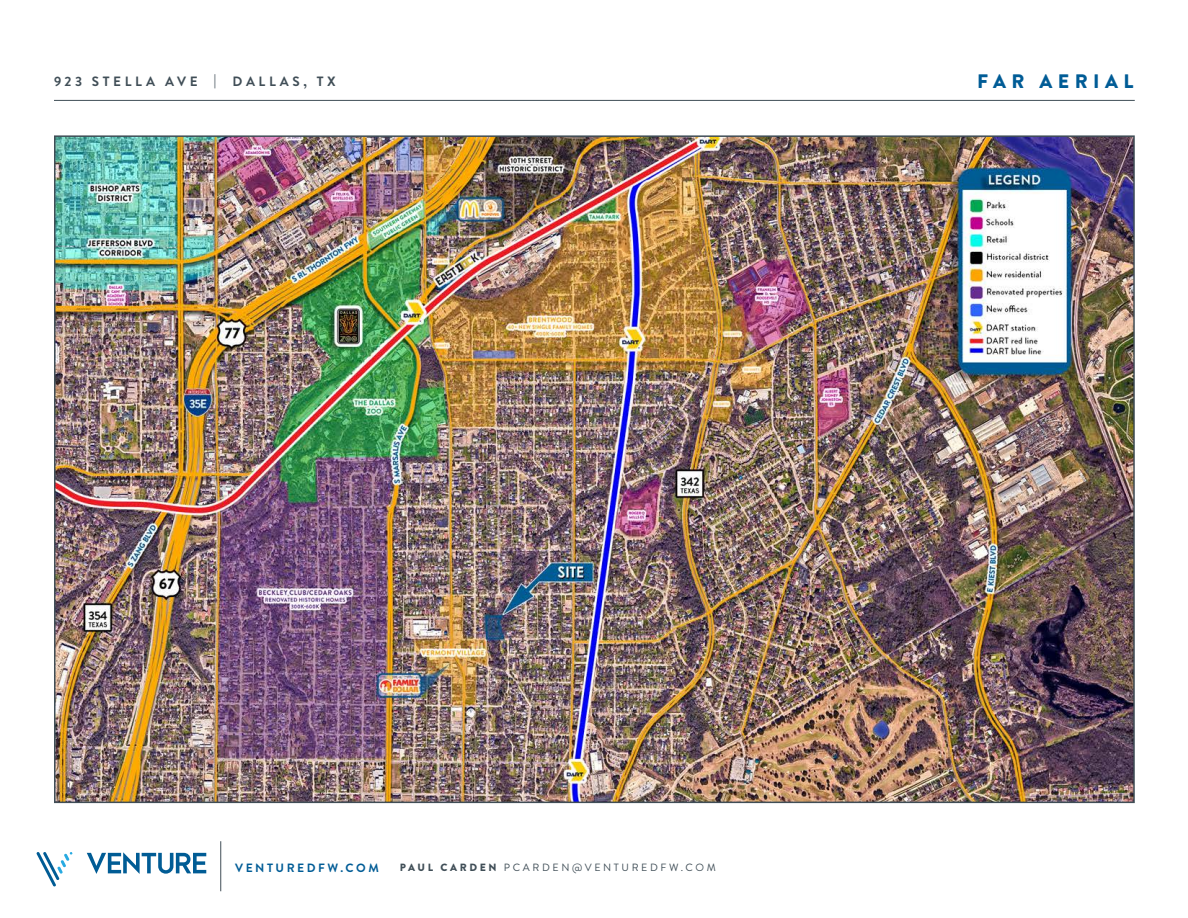
<style>
.page{position:relative;width:1188px;height:918px;background:#fff}
.page>*{position:absolute;margin:0;border:0;box-sizing:border-box;transform-origin:0 0}
.t1{font:900 19.5px "Brandon Grotesque";letter-spacing:.28em;color:#005c96}
.t2{font:700 13.5px "Brandon Grotesque";letter-spacing:.27em;color:#404e57}
.t3{font:700 12px "Brandon Grotesque";letter-spacing:.21em;color:#005c96}
.t4{font:10.5px "Brandon Grotesque";letter-spacing:.25em;color:#404e57}
.s1{font-weight:900}
</style>
<div class="page">
<svg style="left:37px;top:852px;width:36px;height:34px"></svg>
<svg style="left:87px;top:852px;width:119px;height:22px"></svg>
<hr style="left:220px;top:841px;width:1px;height:50px;background:#404e57">
<hr style="left:54px;top:100px;width:1081px;height:1px;background:#404e57">
<img style="left:57px;top:138px;width:1075px;height:662px">
<p class="t2" style="left:54px;top:72px;width:283px">923 STELLA AVE | DALLAS, TX</p>
<h1 class="t1" style="left:977px;top:67px;width:158px">FAR AERIAL</h1>
<p class="t3" style="left:235px;top:860px;width:145px">VENTUREDFW.COM</p>
<p class="t4" style="left:400px;top:861px;width:318px"><span class="s1">PAUL CARDEN</span> PCARDEN@VENTUREDFW.COM</p>
</div>
